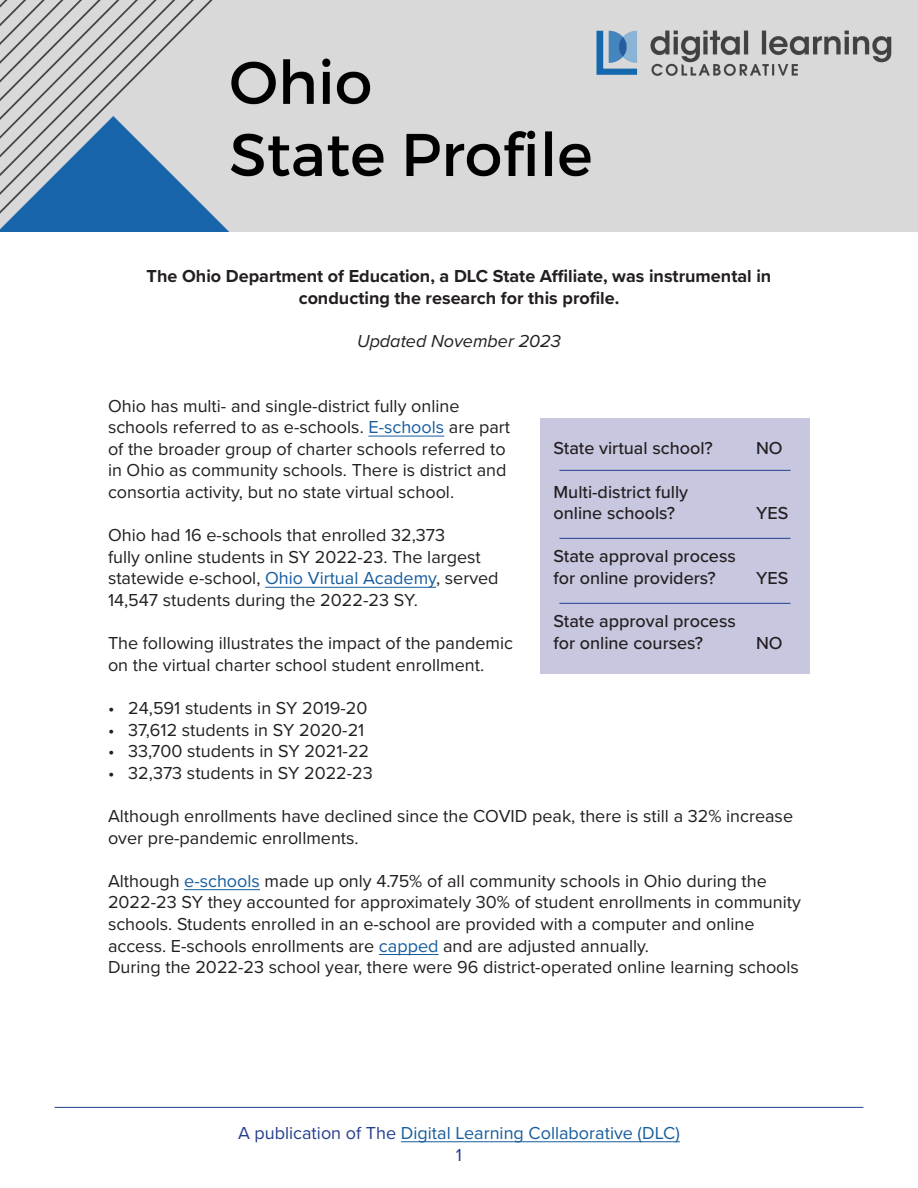
<style>
.page{position:relative;width:918px;height:1188px;background:#fff}
.page>*{position:absolute;margin:0;border:0;box-sizing:border-box;transform-origin:0 0}
.t1{font:18px/21.6px "Proxima Nova";color:#231f20}
.t2{font:500 18px/21.6px "Proxima Nova";color:#231f20}
.t3{font:700 18px/21.6px "Proxima Nova";color:#231f20;text-align:center}
.t4{font:18px/21.6px "Proxima Nova";color:#175d9e;text-align:center}
.t5{font:italic 18px "Proxima Nova";color:#231f20}
.s1{color:#175d9e}
.s2{color:#253f8e}
</style>
<div class="page">
<hr style="left:55px;top:1107px;width:808px;height:1px;background:#253f8e">
<hr style="left:401px;top:1141px;width:279px;height:1px;background:#175d9e">
<hr style="left:368px;top:436px;width:76px;height:1px;background:#175d9e">
<hr style="left:265px;top:587px;width:171px;height:1px;background:#175d9e">
<hr style="left:184px;top:889px;width:76px;height:1px;background:#175d9e">
<hr style="left:379px;top:954px;width:60px;height:1px;background:#175d9e">
<img style="left:0;top:0;width:918px;height:231px">
<div style="left:540px;top:419px;width:270px;height:255px;background:#c7c7e0"></div>
<hr style="left:559px;top:470px;width:232px;height:1px;background:#253f8e">
<hr style="left:559px;top:538px;width:232px;height:1px;background:#253f8e">
<hr style="left:559px;top:603px;width:232px;height:1px;background:#253f8e">
<p class="t3" style="left:147px;top:265px;width:626px">The Ohio Department of Education, a DLC State Affiliate, was instrumental in conducting the research for this profile.</p>
<p class="t5" style="left:357px;top:327px;width:205px">Updated November 2023</p>
<p class="t1" style="left:108px;top:394px;width:404px">Ohio has multi- and single-district fully online schools referred to as e-schools. <span class="s1">E-schools</span> are part of the broader group of charter schools referred to in Ohio as community schools. There is district and consortia activity, but no state virtual school.</p>
<p class="t1" style="left:108px;top:524px;width:392px">Ohio had 16 e-schools that enrolled 32,373<br>fully online students in SY 2022-23. The largest statewide e-school, <span class="s1">Ohio Virtual Academy</span>, served 14,547 students during the 2022-23 SY.</p>
<p class="t1" style="left:108px;top:632px;width:407px">The following illustrates the impact of the pandemic on the virtual charter school student enrollment.</p>
<p class="t1" style="left:108px;top:696px;width:261px">• 24,591 students in SY 2019-20</p>
<p class="t1" style="left:108px;top:718px;width:258px">• 37,612 students in SY 2020-21</p>
<p class="t1" style="left:108px;top:740px;width:263px">• 33,700 students in SY 2021-22</p>
<p class="t1" style="left:108px;top:761px;width:266px">• 32,373 students in SY 2022-23</p>
<p class="t1" style="left:108px;top:804px;width:687px">Although enrollments have declined since the COVID peak, there is still a 32% increase over pre-pandemic enrollments.</p>
<p class="t1" style="left:108px;top:869px;width:694px">Although <span class="s1">e-schools</span> made up only 4.75% of all community schools in Ohio during the 2022-23 SY they accounted for approximately 30% of student enrollments in community schools. Students enrolled in an e-school are provided with a computer and online access. E-schools enrollments are <span class="s1">capped</span> and are adjusted annually.</p>
<p class="t1" style="left:108px;top:956px;width:693px">During the 2022-23 school year, there were 96 district-operated online learning schools</p>
<p class="t2" style="left:554px;top:437px;width:161px">State virtual school?</p>
<p class="t2" style="left:756px;top:437px;width:28px">NO</p>
<p class="t2" style="left:554px;top:480px;width:136px">Multi-district fully online schools?</p>
<p class="t2" style="left:756px;top:502px;width:34px">YES</p>
<p class="t2" style="left:554px;top:545px;width:184px">State approval process for online providers?</p>
<p class="t2" style="left:756px;top:567px;width:34px">YES</p>
<p class="t2" style="left:554px;top:610px;width:184px">State approval process for online courses?</p>
<p class="t2" style="left:756px;top:631px;width:28px">NO</p>
<p class="t4" style="left:238px;top:1121px;width:443px"><span class="s2">A publication of The</span> Digital Learning Collaborative (DLC)<br><span class="s2">1</span></p>
</div>
